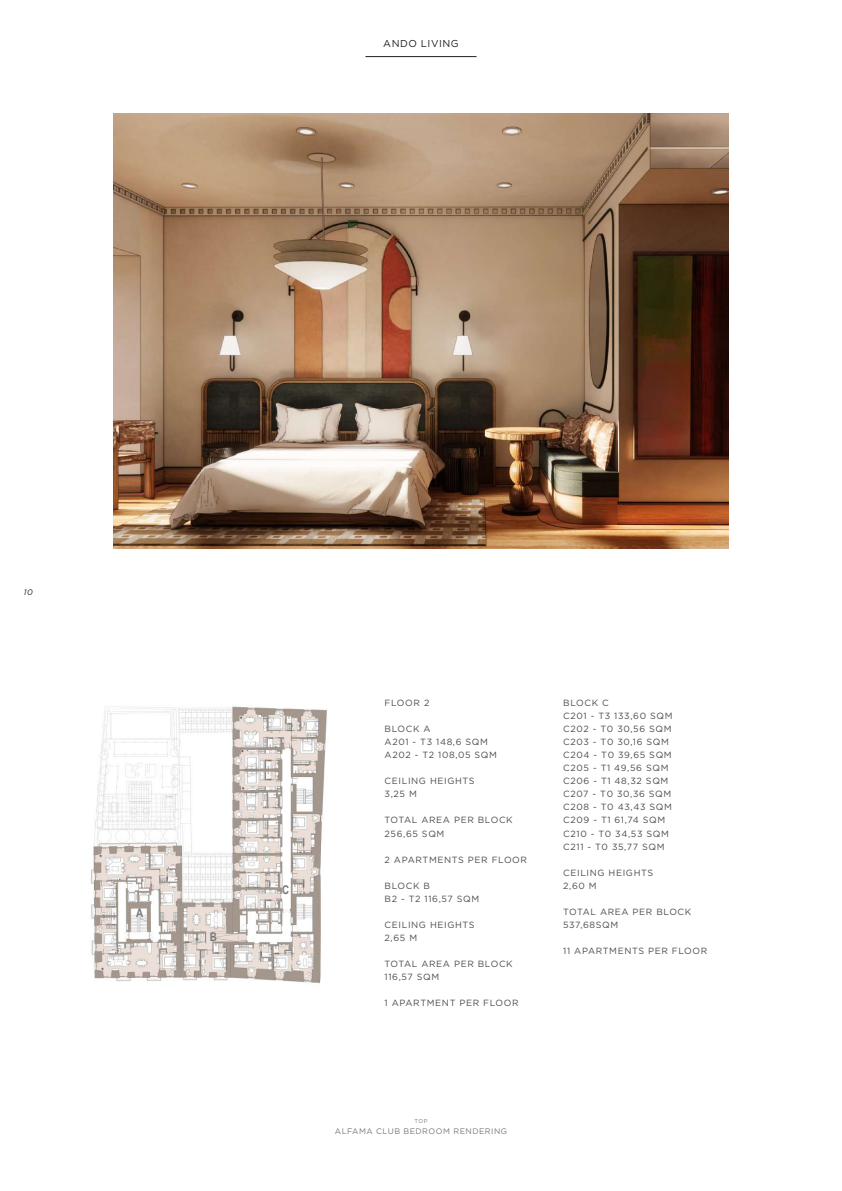
<style>
.page{position:relative;width:842px;height:1191px;background:#fff}
.page>*{position:absolute;margin:0;border:0;box-sizing:border-box;transform-origin:0 0}
.t1{font:700 12px "Arial Narrow";color:#76787b}
.t2{font:10px "Gotham";letter-spacing:.05em;color:#231f20}
.t3{font:9px/13px "Gotham";letter-spacing:.07em;color:#4b4c4d}
.t4{font:8px "Gotham";letter-spacing:.06em;color:#76787b}
.t5{font:italic 8px "Gotham";color:#231f20}
.t6{font:5.6px "Gotham";color:#76787b}
</style>
<div class="page">
<img style="left:113px;top:113px;width:616px;height:435px">
<hr style="left:365px;top:56px;width:111px;height:1px;background:#231f20">
<img style="left:91px;top:706px;width:237px;height:278px">
<p class="t2" style="left:383px;top:37px;width:77px">ANDO LIVING</p>
<p class="t5" style="left:24px;top:587px;width:11px">10</p>
<h1 class="t1" style="left:136px;top:903px;width:9px">A</h1>
<h1 class="t1" style="left:210px;top:927px;width:9px">B</h1>
<h1 class="t1" style="left:282px;top:880px;width:9px">C</h1>
<p class="t3" style="left:385px;top:696px;width:46px">FLOOR 2</p>
<p class="t3" style="left:385px;top:722px;width:114px">BLOCK A<br>A201 - T3 148,6 SQM<br>A202 - T2 108,05 SQM</p>
<p class="t3" style="left:385px;top:774px;width:92px">CEILING HEIGHTS<br>3,25 M</p>
<p class="t3" style="left:385px;top:813px;width:130px">TOTAL AREA PER BLOCK<br>256,65 SQM</p>
<p class="t3" style="left:385px;top:852px;width:144px">2 APARTMENTS PER FLOOR</p>
<p class="t3" style="left:385px;top:878px;width:96px">BLOCK B<br>B2 - T2 116,57 SQM</p>
<p class="t3" style="left:385px;top:917px;width:92px">CEILING HEIGHTS<br>2,65 M</p>
<p class="t3" style="left:385px;top:956px;width:130px">TOTAL AREA PER BLOCK<br>116,57 SQM</p>
<p class="t3" style="left:385px;top:995px;width:136px">1 APARTMENT PER FLOOR</p>
<p class="t3" style="left:563px;top:696px;width:111px">BLOCK C<br>C201 - T3 133,60 SQM<br>C202 - T0 30,56 SQM<br>C203 - T0 30,16 SQM<br>C204 - T0 39,65 SQM<br>C205 - T1 49,56 SQM<br>C206 - T1 48,32 SQM<br>C207 - T0 30,36 SQM<br>C208 - T0 43,43 SQM<br>C209 - T1 61,74 SQM<br>C210 - T0 34,53 SQM<br>C211 - T0 35,77 SQM</p>
<p class="t3" style="left:563px;top:865px;width:92px">CEILING HEIGHTS<br>2,60 M</p>
<p class="t3" style="left:563px;top:904px;width:130px">TOTAL AREA PER BLOCK<br>537,68SQM</p>
<p class="t3" style="left:563px;top:943px;width:146px">11 APARTMENTS PER FLOOR</p>
<p class="t6" style="left:415px;top:1117px;width:14px">top</p>
<p class="t4" style="left:335px;top:1126px;width:174px">ALFAMA CLUB BEDROOM RENDERING</p>
</div>
